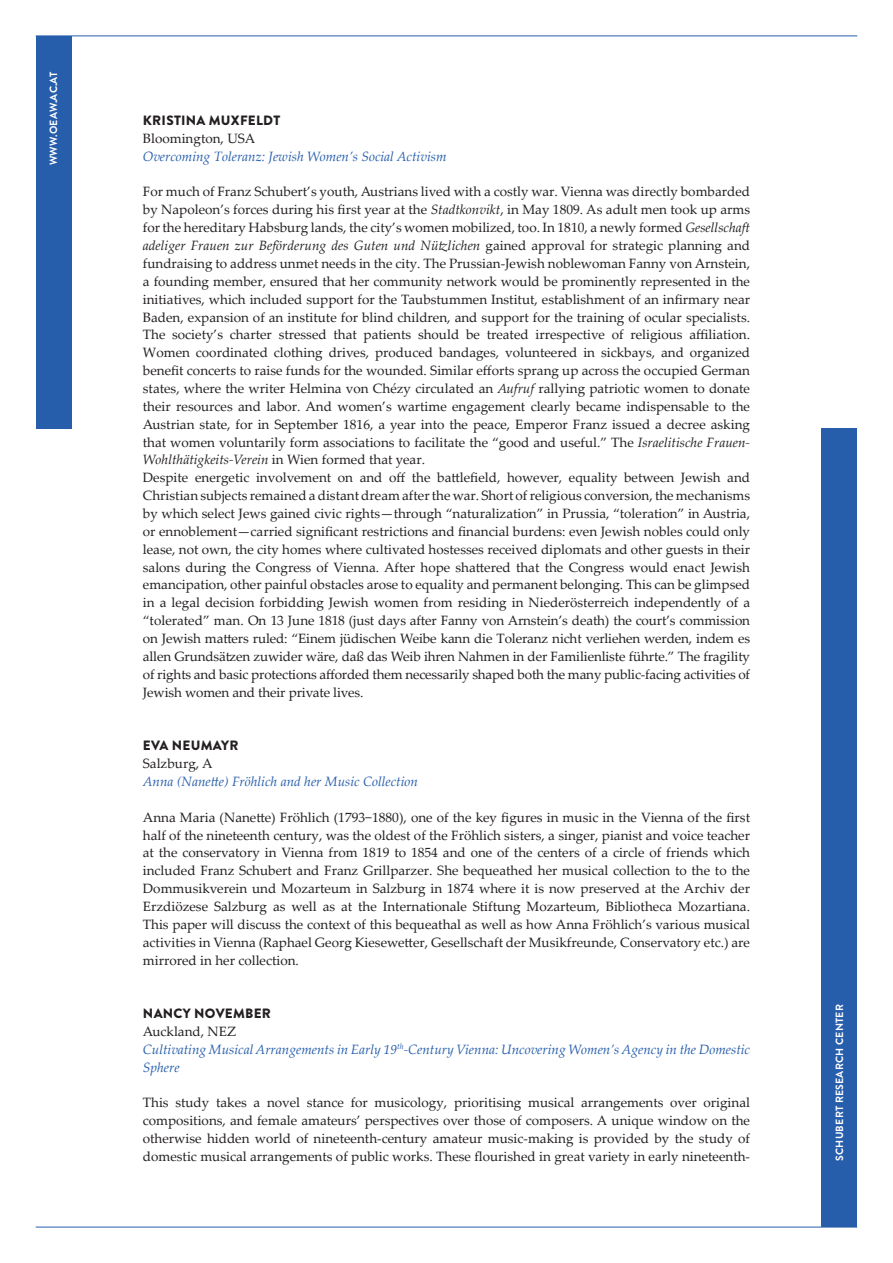
<style>
.page{position:relative;width:893px;height:1263px;background:#fff}
.page>*{position:absolute;margin:0;border:0;box-sizing:border-box;transform-origin:0 0}
.t1{font:13.5px/17.9px "Palatino Linotype";color:#231f20;text-align:justify}
.t2{font:italic 13.5px/17.9px "Palatino Linotype";color:#275eac}
.t3{font:900 13.5px "Brandon Grotesque";letter-spacing:.02em;color:#231f20}
.t4{font:700 10.5px "Brandon Grotesque";letter-spacing:.02em;color:#fff}
.s1{font-style:italic}
.s2{font-style:normal;color:#231f20}
</style>
<div class="page">
<div style="left:36px;top:36px;width:35px;height:393px;background:#275eac"></div>
<div style="left:821px;top:429px;width:36px;height:798px;background:#275eac"></div>
<hr style="left:36px;top:36px;width:821px;height:1px;background:#275eac">
<hr style="left:36px;top:1227px;width:821px;height:1px;background:#275eac">
<p class="t4" style="left:46px;top:165px;width:95px;rotate:-90deg">WWW.OEAW.AC.AT</p>
<p class="t3" style="left:143px;top:111px;width:139px">KRISTINA MUXFELDT</p>
<p class="t1" style="left:143px;top:129px;width:114px">Bloomington, USA</p>
<p class="t2" style="left:143px;top:147px;width:305px">Overcoming Toleranz: Jewish Women’s Social Activism</p>
<p class="t1" style="left:143px;top:182px;width:609px;text-align:left">For much of Franz Schubert’s youth, Austrians lived with a costly war. Vienna was directly bombarded by Napoleon’s forces during his first year at the <span class="s1">Stadtkonvikt</span>, in May 1809. As adult men took up arms for the hereditary Habsburg lands, the city’s women mobilized, too. In 1810, a newly formed <span class="s1">Gesellschaft adeliger Frauen zur Beförderung des Guten und Nützlichen</span> gained approval for strategic planning and fundraising to address unmet needs in the city. The Prussian-Jewish noblewoman Fanny von Arnstein, a founding member, ensured that her community network would be prominently represented in the initiatives, which included support for the Taubstummen Institut, establishment of an infirmary near Baden, expansion of an institute for blind children, and support for the training of ocular specialists.<br>The society’s charter stressed that patients should be treated irrespective of religious affiliation.<br>Women coordinated clothing drives, produced bandages, volunteered in sickbays, and organized benefit concerts to raise funds for the wounded. Similar efforts sprang up across the occupied German states, where the writer Helmina von Chézy circulated an <span class="s1">Aufruf</span> rallying patriotic women to donate their resources and labor. And women’s wartime engagement clearly became indispensable to the Austrian state, for in September 1816, a year into the peace, Emperor Franz issued a decree asking that women voluntarily form associations to facilitate the “good and useful.” The <span class="s1">Israelitische Frauen-Wohlthätigkeits-Verein</span> in Wien formed that year.<br>Despite energetic involvement on and off the battlefield, however, equality between Jewish and Christian subjects remained a distant dream after the war. Short of religious conversion, the mechanisms by which select Jews gained civic rights—through “naturalization” in Prussia, “toleration” in Austria, or ennoblement—carried significant restrictions and financial burdens: even Jewish nobles could only lease, not own, the city homes where cultivated hostesses received diplomats and other guests in their salons during the Congress of Vienna. After hope shattered that the Congress would enact Jewish emancipation, other painful obstacles arose to equality and permanent belonging. This can be glimpsed in a legal decision forbidding Jewish women from residing in Niederösterreich independently of a “tolerated” man. On 13 June 1818 (just days after Fanny von Arnstein’s death) the court’s commission on Jewish matters ruled: “Einem jüdischen Weibe kann die Toleranz nicht verliehen werden, indem es allen Grundsätzen zuwider wäre, daß das Weib ihren Nahmen in der Familienliste führte.” The fragility of rights and basic protections afforded them necessarily shaped both the many public-facing activities of Jewish women and their private lives.</p>
<p class="t3" style="left:143px;top:736px;width:97px">EVA NEUMAYR</p>
<p class="t1" style="left:143px;top:754px;width:71px">Salzburg, A</p>
<p class="t2" style="left:143px;top:772px;width:277px">Anna (Nanette) Fröhlich and her Music Collection</p>
<p class="t1" style="left:143px;top:808px;width:609px">Anna Maria (Nanette) Fröhlich (1793−1880), one of the key figures in music in the Vienna of the first half of the nineteenth century, was the oldest of the Fröhlich sisters, a singer, pianist and voice teacher at the conservatory in Vienna from 1819 to 1854 and one of the centers of a circle of friends which included Franz Schubert and Franz Grillparzer. She bequeathed her musical collection to the to the Dommusikverein und Mozarteum in Salzburg in 1874 where it is now preserved at the Archiv der Erzdiözese Salzburg as well as at the Internationale Stiftung Mozarteum, Bibliotheca Mozartiana.<br>This paper will discuss the context of this bequeathal as well as how Anna Fröhlich’s various musical activities in Vienna (Raphael Georg Kiesewetter, Gesellschaft der Musikfreunde, Conservatory etc.) are mirrored in her collection.</p>
<p class="t3" style="left:143px;top:1004px;width:130px">NANCY NOVEMBER</p>
<p class="t2" style="left:143px;top:1022px;width:609px"><span class="s2">Auckland, NEZ<br></span>Cultivating Musical Arrangements in Early 19<sup>th</sup>-Century Vienna: Uncovering Women’s Agency in the Domestic<br>Sphere</p>
<p class="t1" style="left:143px;top:1093px;width:609px">This study takes a novel stance for musicology, prioritising musical arrangements over original compositions, and female amateurs’ perspectives over those of composers. A unique window on the otherwise hidden world of nineteenth-century amateur music-making is provided by the study of domestic musical arrangements of public works. These flourished in great variety in early nineteenth-</p>
<p class="t4" style="left:832px;top:1161px;width:158px;rotate:-90deg">SCHUBERT RESEARCH CENTER</p>
</div>
